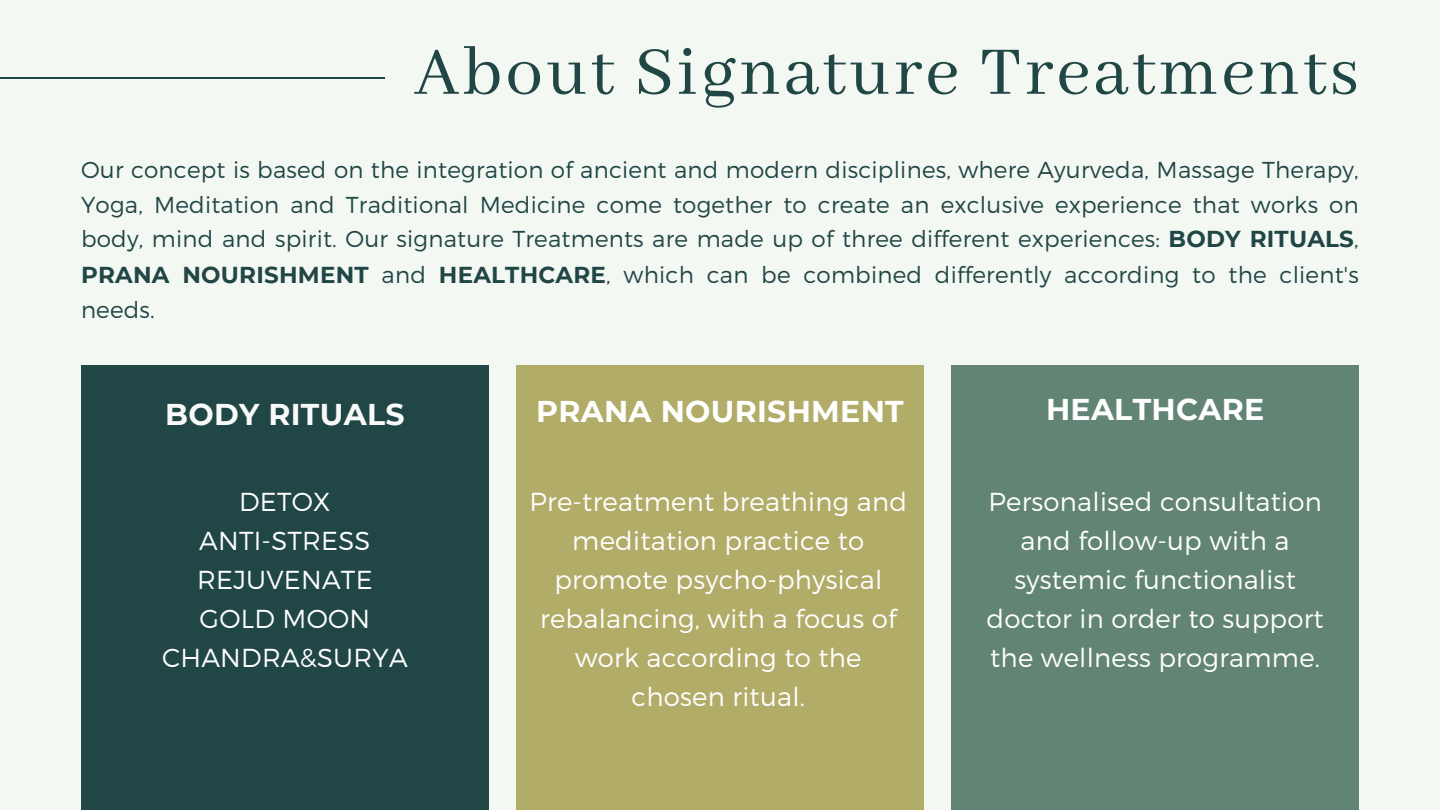
<style>
.page{position:relative;width:1440px;height:810px;background:#f4f8f3}
.page>*{position:absolute;margin:0;border:0;box-sizing:border-box;transform-origin:0 0}
.t1{font:75px "Abhaya Libre";letter-spacing:.04em;color:#214646}
.t2{font:700 30px "Montserrat";letter-spacing:.01em;color:#fff}
.t3{font:700 30px "Montserrat";letter-spacing:.01em;color:#f9f9f9}
.t4{font:300 26px/39px "Montserrat";letter-spacing:.01em;color:#fff;text-align:center}
.t5{font:300 23px/34.9px "Montserrat";letter-spacing:.01em;color:#214646;text-align:justify}
.s1{font-weight:700}
</style>
<div class="page">
<hr style="left:0;top:77px;width:385px;height:2px;background:#214646">
<div style="left:81px;top:365px;width:408px;height:445px;background:#214646"></div>
<div style="left:516px;top:365px;width:408px;height:445px;background:#b1ac68"></div>
<div style="left:951px;top:365px;width:408px;height:445px;background:#628474"></div>
<h1 class="t1" style="left:414px;top:31px;width:946px">About Signature Treatments</h1>
<h3 class="t5" style="left:81px;top:152px;width:1279px">Our concept is based on the integration of ancient and modern disciplines, where Ayurveda, Massage Therapy, Yoga, Meditation and Traditional Medicine come together to create an exclusive experience that works on body, mind and spirit. Our signature Treatments are made up of three different experiences: <span class="s1">BODY RITUALS</span>, <span class="s1">PRANA NOURISHMENT</span> and <span class="s1">HEALTHCARE</span>, which can be combined differently according to the client's needs.</h3>
<h2 class="t3" style="left:165px;top:396px;width:241px">BODY RITUALS</h2>
<p class="t2" style="left:536px;top:393px;width:369px">PRANA NOURISHMENT</p>
<h2 class="t2" style="left:1046px;top:391px;width:220px">HEALTHCARE</h2>
<h4 class="t4" style="left:162px;top:481px;width:247px">DETOX<br>ANTI-STRESS<br>REJUVENATE<br>GOLD MOON<br>CHANDRA&amp;SURYA</h4>
<h2 class="t4" style="left:529px;top:481px;width:379px">Pre-treatment breathing and meditation practice to promote psycho-physical rebalancing, with a focus of work according to the chosen ritual.</h2>
<h4 class="t4" style="left:986px;top:481px;width:339px">Personalised consultation and follow-up with a systemic functionalist doctor in order to support the wellness programme.</h4>
</div>
